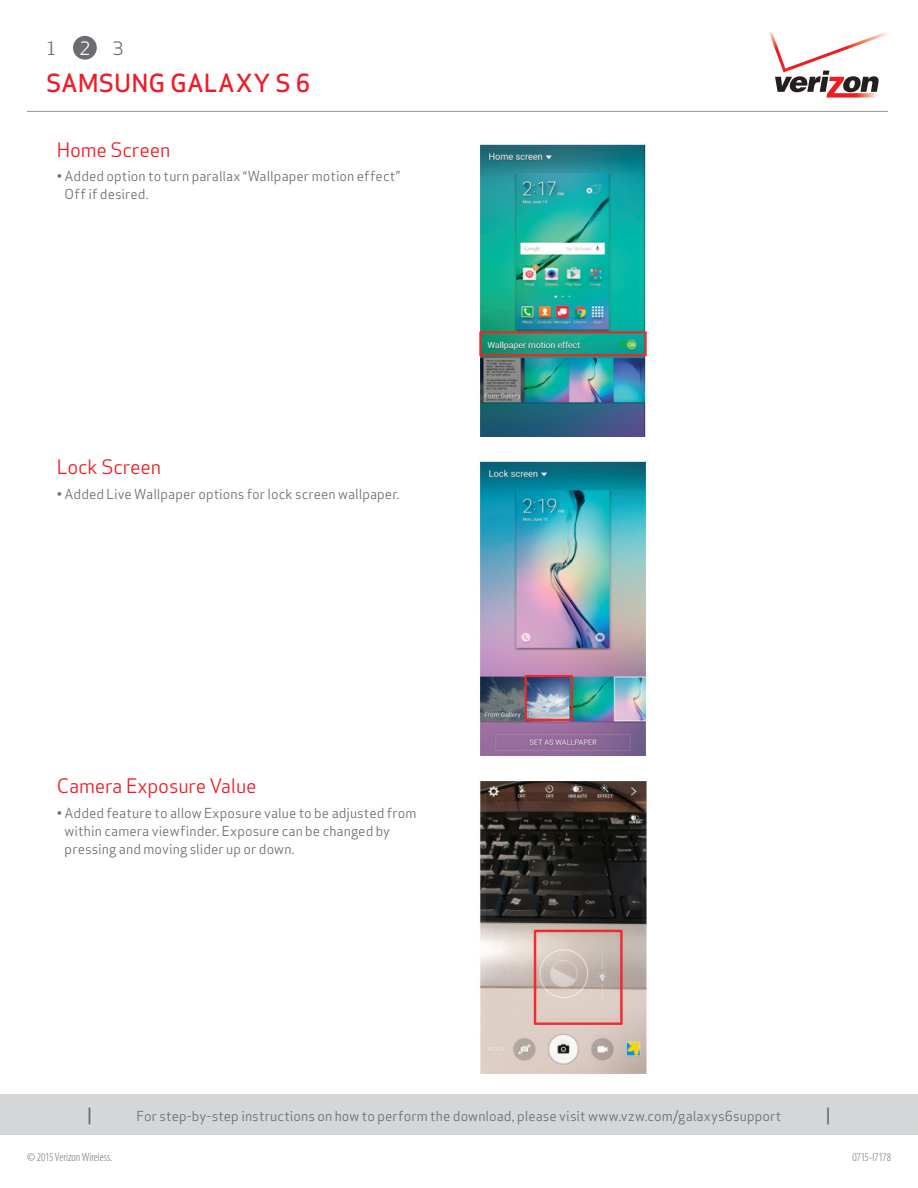
<style>
.page{position:relative;width:918px;height:1188px;background:#fff}
.page>*{position:absolute;margin:0;border:0;box-sizing:border-box;transform-origin:0 0}
.t1{font:500 24.3px "Apex Sans";color:#ee1c28}
.t2{font:19.5px "Apex Sans";letter-spacing:-.01em;color:#ee1d23}
.t3{font:18px "Apex Sans";color:#6c6d70}
.t4{font:18px "Apex Sans";color:#fff}
.t5{font:500 16.5px "Apex Sans";color:#6c6d70}
.t6{font:13.5px/18px "Apex Sans";letter-spacing:.005em;color:#6c6d70}
.t7{font:300 condensed 12px "Myriad Pro";letter-spacing:-.005em;color:#6c6d70}
</style>
<div class="page">
<div style="left:73px;top:36px;width:24px;height:24px;background:#6c6d70;border-radius:50%"></div>
<hr style="left:27px;top:111px;width:861px;height:1px;background:#939598">
<img style="left:769px;top:32px;width:16px;height:35px">
<img style="left:789px;top:32px;width:98px;height:35px">
<img style="left:826px;top:92px;width:50px;height:6px">
<svg style="left:775px;top:67px;width:104px;height:25px"></svg>
<img style="left:479px;top:144px;width:168px;height:292px">
<img style="left:480px;top:461px;width:167px;height:294px">
<img style="left:480px;top:781px;width:167px;height:293px">
<div style="left:0;top:1095px;width:918px;height:40px;background:#d5d6d8"></div>
<h3 class="t3" style="left:46px;top:33px;width:12px">1</h3>
<h3 class="t4" style="left:80px;top:33px;width:12px">2</h3>
<h3 class="t3" style="left:113px;top:33px;width:12px">3</h3>
<h1 class="t1" style="left:46px;top:62px;width:266px">SAMSUNG GALAXY S 6</h1>
<h2 class="t2" style="left:57px;top:134px;width:115px">Home Screen</h2>
<p class="t6" style="left:65px;top:166px;width:337px;text-indent:-8px">• Added option to turn parallax “Wallpaper motion effect”<br>Off if desired.</p>
<h2 class="t2" style="left:57px;top:451px;width:106px">Lock Screen</h2>
<p class="t6" style="left:57px;top:483px;width:344px">• Added Live Wallpaper options for lock screen wallpaper.</p>
<h2 class="t2" style="left:57px;top:770px;width:201px">Camera Exposure Value</h2>
<p class="t6" style="left:65px;top:803px;width:353px;text-indent:-8px">• Added feature to allow Exposure value to be adjusted from within camera viewfinder. Exposure can be changed by pressing and moving slider up or down.</p>
<p class="t5" style="left:87px;top:1100px;width:6px">|</p>
<p class="t6" style="left:136px;top:1106px;width:647px">For step-by-step instructions on how to perform the download, please visit www.vzw.com/galaxys6support</p>
<p class="t5" style="left:826px;top:1100px;width:6px">|</p>
<p class="t7" style="left:27px;top:1150px;width:87px">© 2015 Verizon Wireless.</p>
<p class="t7" style="left:852px;top:1150px;width:40px">0715-I7178</p>
</div>
